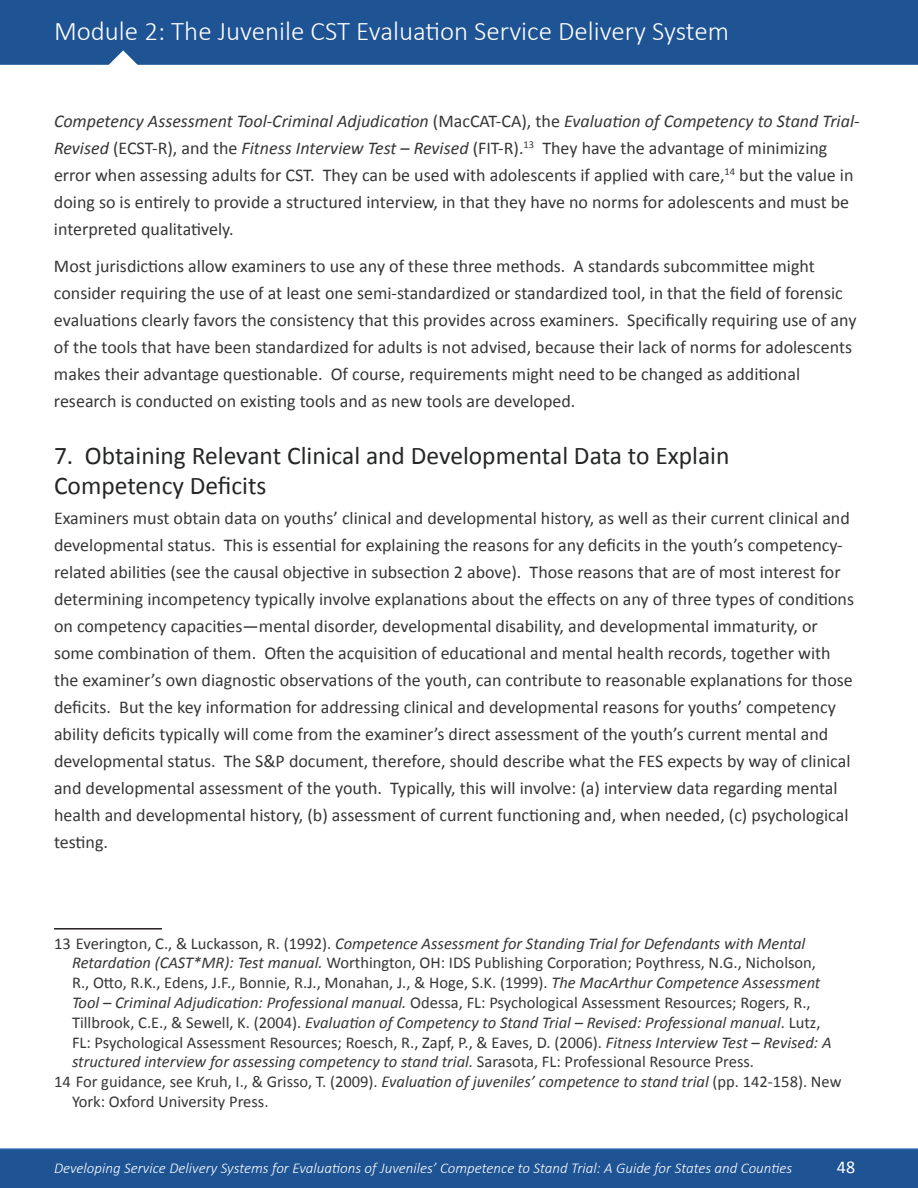
<style>
.page{position:relative;width:918px;height:1188px;background:#fff}
.page>*{position:absolute;margin:0;border:0;box-sizing:border-box;transform-origin:0 0}
.t1{font:300 27px "Calibri";color:#fff}
.Heading_4_Style{font:25.5px/30.6px "Calibri";color:#252626}
.t2{font:18px/27px "Calibri";color:#353635}
.t3{font:18px "Calibri";color:#fff}
.footnotes{font:16.5px/19.8px "Calibri";color:#353635}
.t4{font:italic 300 15px "Calibri";color:#fff}
.s1{font-style:italic}
</style>
<div class="page">
<div style="left:0;top:0;width:918px;height:65px;background:#1e5394"></div>
<svg style="left:61px;top:50px;width:125px;height:15px;background:#3968a1"></svg>
<div style="left:0;top:1148px;width:918px;height:40px;background:#1e5394"></div>
<hr style="left:54px;top:928px;width:108px;height:2px;background:#231f20">
<h1 class="t1" style="left:54px;top:14px;width:677px">Module 2: The Juvenile CST Evaluation Service Delivery System</h1>
<p class="t2" style="left:54px;top:107px;width:807px"><span class="s1">Competency Assessment Tool-Criminal Adjudication</span> (MacCAT-CA), the <span class="s1">Evaluation of Competency to Stand Trial-Revised</span> (ECST-R), and the <span class="s1">Fitness Interview Test – Revised</span> (FIT-R).<sup>13</sup> They have the advantage of minimizing error when assessing adults for CST. They can be used with adolescents if applied with care,<sup>14</sup> but the value in doing so is entirely to provide a structured interview, in that they have no norms for adolescents and must be interpreted qualitatively.</p>
<p class="t2" style="left:54px;top:253px;width:804px">Most jurisdictions allow examiners to use any of these three methods. A standards subcommittee might consider requiring the use of at least one semi-standardized or standardized tool, in that the field of forensic evaluations clearly favors the consistency that this provides across examiners. Specifically requiring use of any of the tools that have been standardized for adults is not advised, because their lack of norms for adolescents makes their advantage questionable. Of course, requirements might need to be changed as additional research is conducted on existing tools and as new tools are developed.</p>
<p class="Heading_4_Style" style="left:54px;top:440px;width:677px">7. Obtaining Relevant Clinical and Developmental Data to Explain<br>Competency Deficits</p>
<p class="t2" style="left:54px;top:505px;width:802px">Examiners must obtain data on youths’ clinical and developmental history, as well as their current clinical and developmental status. This is essential for explaining the reasons for any deficits in the youth’s competency&shy;related abilities (see the causal objective in subsection 2 above). Those reasons that are of most interest for determining incompetency typically involve explanations about the effects on any of three types of conditions on competency capacities—mental disorder, developmental disability, and developmental immaturity, or some combination of them. Often the acquisition of educational and mental health records, together with the examiner’s own diagnostic observations of the youth, can contribute to reasonable explanations for those deficits. But the key information for addressing clinical and developmental reasons for youths’ competency ability deficits typically will come from the examiner’s direct assessment of the youth’s current mental and developmental status. The S&amp;P document, therefore, should describe what the FES expects by way of clinical and developmental assessment of the youth. Typically, this will involve: (a) interview data regarding mental health and developmental history, (b) assessment of current functioning and, when needed, (c) psychological testing.</p>
<p class="footnotes" style="left:72px;top:933px;width:761px;text-indent:-18px">13 Everington, C., &amp; Luckasson, R. (1992). <span class="s1">Competence Assessment for Standing Trial for Defendants with Mental Retardation (CAST*MR): Test manual.</span> Worthington, OH: IDS Publishing Corporation; Poythress, N.G., Nicholson, R., Otto, R.K., Edens, J.F., Bonnie, R.J., Monahan, J., &amp; Hoge, S.K. (1999). <span class="s1">The MacArthur Competence Assessment Tool – Criminal Adjudication: Professional manual.</span> Odessa, FL: Psychological Assessment Resources; Rogers, R., Tillbrook, C.E., &amp; Sewell, K. (2004). <span class="s1">Evaluation of Competency to Stand Trial – Revised: Professional manual</span>. Lutz, FL: Psychological Assessment Resources; Roesch, R., Zapf, P., &amp; Eaves, D. (2006). <span class="s1">Fitness Interview Test – Revised: A structured interview for assessing competency to stand trial.</span> Sarasota, FL: Professional Resource Press.</p>
<p class="footnotes" style="left:72px;top:1072px;width:771px;text-indent:-18px">14 For guidance, see Kruh, I., &amp; Grisso, T. (2009). <span class="s1">Evaluation of juveniles’ competence to stand trial</span> (pp. 142-158). New<br>York: Oxford University Press.</p>
<p class="t4" style="left:54px;top:1158px;width:740px">Developing Service Delivery Systems for Evaluations of Juveniles’ Competence to Stand Trial: A Guide for States and Counties</p>
<p class="t3" style="left:837px;top:1156px;width:20px">48</p>
</div>
